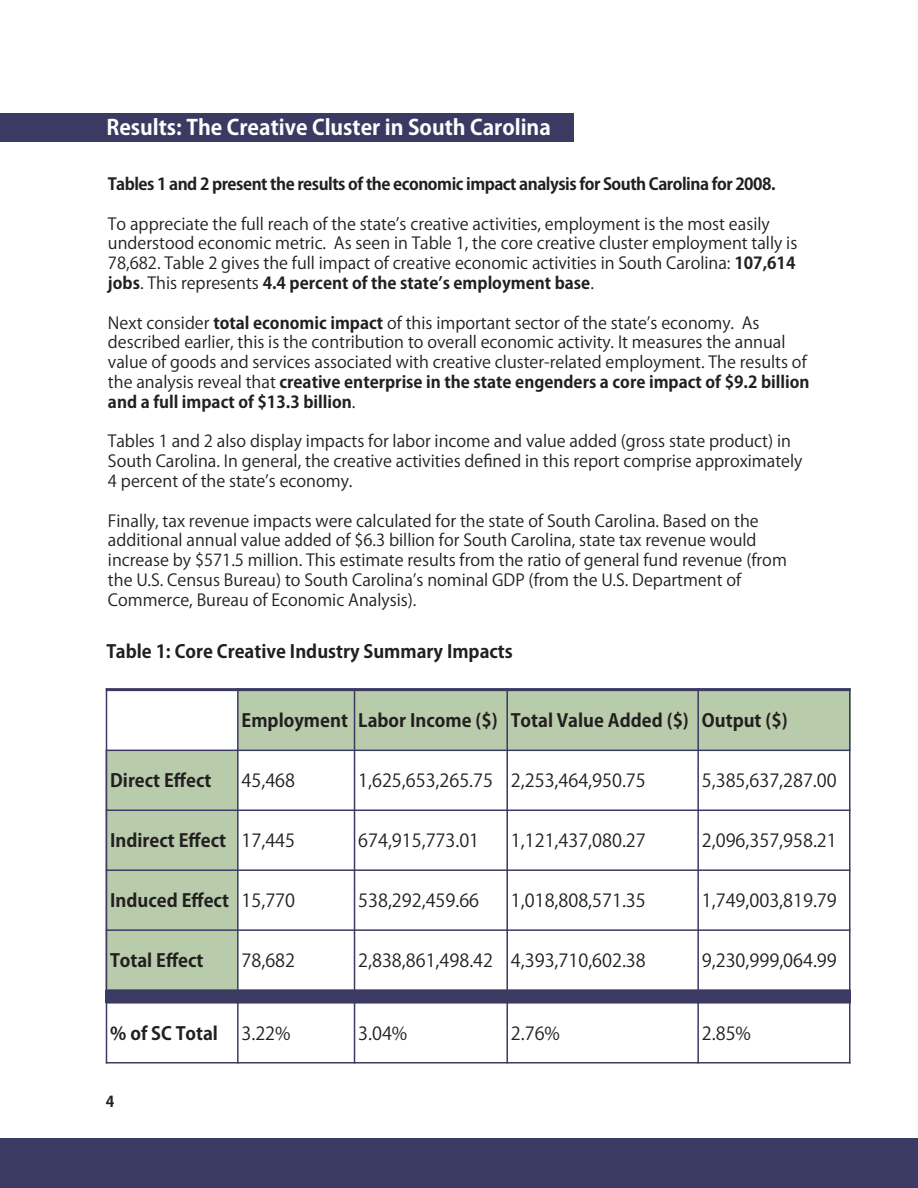
<style>
.page{position:relative;width:918px;height:1188px;background:#fff}
.page>*{position:absolute;margin:0;border:0;box-sizing:border-box;transform-origin:0 0}
.t1{font:700 21px "Koz Go Pro";color:#fff}
.t2{font:18px "Koz Go Pro";color:#231f20}
.t3{font:700 18px "Koz Go Pro";color:#231f20}
.t4{font:16.5px/19.8px "Koz Go Pro";color:#231f20}
.t5{font:700 16.5px "Koz Go Pro";letter-spacing:-.03em;color:#231f20}
.t6{font:700 15px "Koz Go Pro";color:#231f20}
.s1{font-weight:700}
.s2{font-weight:400}
</style>
<div class="page">
<div style="left:0;top:113px;width:574px;height:29px;background:#3b3a63"></div>
<div style="left:0;top:1138px;width:918px;height:50px;background:#3b3a63"></div>
<div style="left:238px;top:688px;width:117px;height:62px;background:#b8ccac"></div>
<div style="left:355px;top:688px;width:152px;height:62px;background:#b8ccac"></div>
<div style="left:507px;top:688px;width:191px;height:62px;background:#b8ccac"></div>
<div style="left:698px;top:688px;width:152px;height:62px;background:#b8ccac"></div>
<div style="left:106px;top:750px;width:132px;height:60px;background:#b8ccac"></div>
<div style="left:106px;top:810px;width:132px;height:60px;background:#b8ccac"></div>
<div style="left:106px;top:870px;width:132px;height:60px;background:#b8ccac"></div>
<div style="left:106px;top:930px;width:132px;height:60px;background:#b8ccac"></div>
<div style="left:106px;top:990px;width:132px;height:13px;background:#3b3a63"></div>
<div style="left:238px;top:990px;width:117px;height:13px;background:#3b3a63"></div>
<div style="left:355px;top:990px;width:152px;height:13px;background:#3b3a63"></div>
<div style="left:507px;top:990px;width:191px;height:13px;background:#3b3a63"></div>
<div style="left:698px;top:990px;width:152px;height:13px;background:#3b3a63"></div>
<hr style="left:106px;top:688px;width:1px;height:376px;background:#3b3a63">
<hr style="left:237px;top:688px;width:2px;height:376px;background:#3b3a63">
<hr style="left:354px;top:688px;width:1px;height:376px;background:#3b3a63">
<hr style="left:506px;top:688px;width:2px;height:376px;background:#3b3a63">
<hr style="left:697px;top:688px;width:2px;height:376px;background:#3b3a63">
<hr style="left:849px;top:688px;width:1px;height:376px;background:#3b3a63">
<hr style="left:106px;top:688px;width:745px;height:3px;background:#3b3a63">
<hr style="left:106px;top:750px;width:745px;height:1px;background:#3b3a63">
<hr style="left:106px;top:810px;width:745px;height:1px;background:#3b3a63">
<hr style="left:106px;top:869px;width:745px;height:2px;background:#3b3a63">
<hr style="left:106px;top:929px;width:745px;height:2px;background:#3b3a63">
<hr style="left:106px;top:989px;width:745px;height:2px;background:#3b3a63">
<hr style="left:106px;top:1002px;width:745px;height:2px;background:#3b3a63">
<hr style="left:106px;top:1062px;width:745px;height:2px;background:#3b3a63">
<p class="t1" style="left:107px;top:114px;width:446px">Results: The Creative Cluster in South Carolina</p>
<p class="t5" style="left:108px;top:173px;width:669px">Tables 1 and 2 present the results of the economic impact analysis for South Carolina for 2008.</p>
<p class="t4" style="left:108px;top:214px;width:691px">To appreciate the full reach of the state’s creative activities, employment is the most easily understood economic metric. As seen in Table 1, the core creative cluster employment tally is 78,682. Table 2 gives the full impact of creative economic activities in South Carolina: <span class="s1">107,614 jobs</span>. This represents <span class="s1">4.4 percent of the state’s employment base</span>.</p>
<p class="t4" style="left:108px;top:313px;width:703px">Next consider <span class="s1">total economic impact</span> of this important sector of the state’s economy. As described earlier, this is the contribution to overall economic activity. It measures the annual value of goods and services associated with creative cluster-related employment. The results of the analysis reveal that <span class="s1">creative enterprise in the state engenders a core impact of $9.2 billion and a full impact of $13.3 billion</span>.</p>
<p class="t4" style="left:108px;top:432px;width:696px">Tables 1 and 2 also display impacts for labor income and value added (gross state product) in<br>South Carolina. In general, the creative activities defined in this report comprise approximately<br>4 percent of the state’s economy.</p>
<p class="t4" style="left:108px;top:511px;width:680px">Finally, tax revenue impacts were calculated for the state of South Carolina. Based on the additional annual value added of $6.3 billion for South Carolina, state tax revenue would increase by $571.5 million. This estimate results from the ratio of general fund revenue (from the U.S. Census Bureau) to South Carolina’s nominal GDP (from the U.S. Department of Commerce, Bureau of Economic Analysis).</p>
<p class="t3" style="left:107px;top:640px;width:408px">Table 1: Core Creative Industry Summary Impacts</p>
<p class="t3" style="left:242px;top:709px;width:548px">Employment Labor Income ($) Total Value Added ($) Output ($)</p>
<p class="t3" style="left:110px;top:769px;width:103px">Direct Effect</p>
<p class="t2" style="left:242px;top:769px;width:55px">45,468</p>
<p class="t2" style="left:358px;top:769px;width:289px">1,625,653,265.75 2,253,464,950.75</p>
<p class="t2" style="left:702px;top:769px;width:136px">5,385,637,287.00</p>
<p class="t3" style="left:110px;top:829px;width:186px">Indirect Effect <span class="s2">17,445</span></p>
<p class="t2" style="left:358px;top:829px;width:122px">674,915,773.01</p>
<p class="t2" style="left:511px;top:829px;width:136px">1,121,437,080.27</p>
<p class="t2" style="left:702px;top:829px;width:136px">2,096,357,958.21</p>
<p class="t3" style="left:110px;top:889px;width:186px">Induced Effect <span class="s2">15,770</span></p>
<p class="t2" style="left:358px;top:889px;width:122px">538,292,459.66</p>
<p class="t2" style="left:511px;top:889px;width:136px">1,018,808,571.35</p>
<p class="t2" style="left:702px;top:889px;width:136px">1,749,003,819.79</p>
<p class="t3" style="left:110px;top:949px;width:95px">Total Effect</p>
<p class="t2" style="left:242px;top:949px;width:55px">78,682</p>
<p class="t2" style="left:358px;top:949px;width:289px">2,838,861,498.42 4,393,710,602.38</p>
<p class="t2" style="left:702px;top:949px;width:136px">9,230,999,064.99</p>
<p class="t3" style="left:110px;top:1021px;width:109px">% of SC Total</p>
<p class="t2" style="left:242px;top:1021px;width:51px">3.22%</p>
<p class="t2" style="left:358px;top:1021px;width:51px">3.04%</p>
<p class="t2" style="left:511px;top:1021px;width:51px">2.76%</p>
<p class="t2" style="left:702px;top:1021px;width:51px">2.85%</p>
<p class="t6" style="left:106px;top:1092px;width:10px">4</p>
</div>
